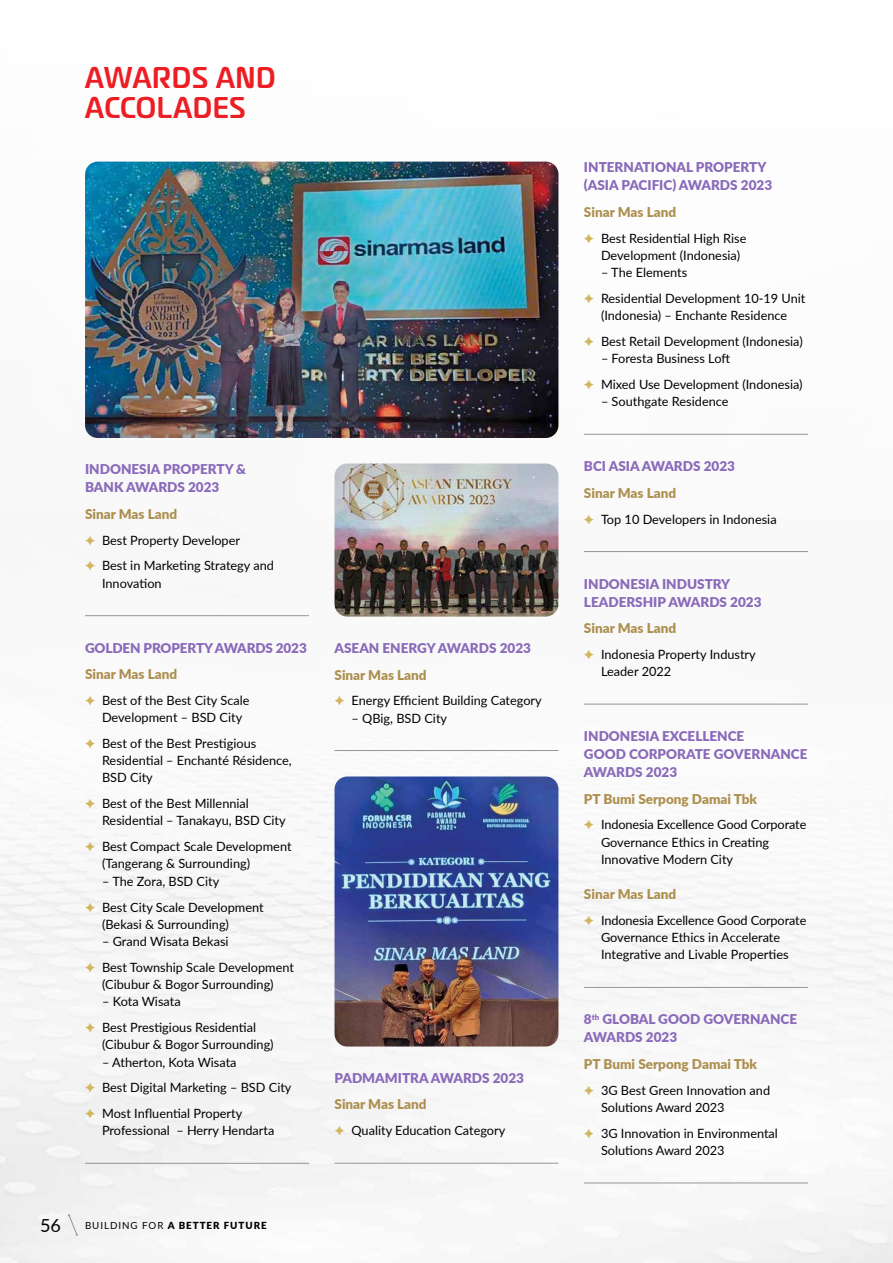
<style>
.page{position:relative;width:893px;height:1263px;background:#fff}
.page>*{position:absolute;margin:0;border:0;box-sizing:border-box;transform-origin:0 0}
.t1{font:500 30px/30px "Magistral Cond";letter-spacing:.02em;color:#ed1d24}
.t2{font:18px "Lato";color:#000}
.t3{font:900 13.5px/18px "Lato";color:#8a6aba}
.t4{font:900 13.5px "Lato";color:#ad9050}
.t5{font:12.75px/17.2px "Lato";color:#000}
.t6{font:900 9.75px "Lato";letter-spacing:.1em;color:#000}
.s1{color:#d1b660}
.s2{font-weight:400}
</style>
<div class="page">
<img style="left:334px;top:463px;width:224px;height:154px">
<img style="left:85px;top:162px;width:473px;height:276px">
<hr style="left:334px;top:750px;width:224px;height:1px;background:#939598">
<hr style="left:85px;top:615px;width:224px;height:1px;background:#939598">
<hr style="left:85px;top:1163px;width:224px;height:1px;background:#939598">
<hr style="left:334px;top:1163px;width:224px;height:1px;background:#939598">
<img style="left:334px;top:776px;width:224px;height:270px">
<hr style="left:584px;top:434px;width:224px;height:1px;background:#939598">
<hr style="left:584px;top:551px;width:224px;height:1px;background:#939598">
<hr style="left:584px;top:704px;width:224px;height:1px;background:#939598">
<hr style="left:584px;top:987px;width:224px;height:1px;background:#939598">
<hr style="left:584px;top:1182px;width:224px;height:1px;background:#939598">
<svg style="left:68px;top:1214px;width:10px;height:22px"></svg>
<h1 class="t1" style="left:85px;top:63px;width:192px">AWARDS AND<br>ACCOLADES</h1>
<p class="t3" style="left:85px;top:460px;width:163px">INDONESIA PROPERTY &amp;<br>BANK AWARDS 2023</p>
<p class="t4" style="left:85px;top:504px;width:94px">Sinar Mas Land</p>
<p class="t5" style="left:85px;top:527px;width:190px;line-height:25.8px"><span class="s1">✦</span> Best Property Developer<br><span class="s1">✦</span> Best in Marketing Strategy and</p>
<p class="t5" style="left:102px;top:574px;width:61px">Innovation</p>
<p class="t3" style="left:85px;top:638px;width:223px">GOLDEN PROPERTY AWARDS 2023</p>
<p class="t4" style="left:85px;top:664px;width:94px">Sinar Mas Land</p>
<p class="t5" style="left:102px;top:691px;width:149px;text-indent:-17px"><span class="s1">✦</span> Best of the Best City Scale<br>Development – BSD City</p>
<p class="t5" style="left:102px;top:734px;width:191px;text-indent:-17px"><span class="s1">✦</span> Best of the Best Prestigious<br>Residential – Enchanté Résidence,<br>BSD City</p>
<p class="t5" style="left:102px;top:794px;width:185px;text-indent:-17px"><span class="s1">✦</span> Best of the Best Millennial<br>Residential – Tanakayu, BSD City</p>
<p class="t5" style="left:102px;top:837px;width:191px;text-indent:-17px"><span class="s1">✦</span> Best Compact Scale Development (Tangerang &amp; Surrounding)</p>
<p class="t5" style="left:85px;top:868px;width:180px;line-height:25.8px;text-indent:17px">– The Zora, BSD City<br><span class="s1">✦</span> Best City Scale Development</p>
<p class="t5" style="left:102px;top:915px;width:128px">(Bekasi &amp; Surrounding)</p>
<p class="t5" style="left:85px;top:928px;width:211px;line-height:25.8px;text-indent:17px">– Grand Wisata Bekasi<br><span class="s1">✦</span> Best Township Scale Development</p>
<p class="t5" style="left:102px;top:975px;width:173px">(Cibubur &amp; Bogor Surrounding)</p>
<p class="t5" style="left:85px;top:988px;width:173px;line-height:25.8px;text-indent:17px">– Kota Wisata<br><span class="s1">✦</span> Best Prestigious Residential</p>
<p class="t5" style="left:102px;top:1035px;width:173px">(Cibubur &amp; Bogor Surrounding)</p>
<p class="t5" style="left:85px;top:1048px;width:208px;line-height:25.8px;text-indent:17px">– Atherton, Kota Wisata<br><span class="s1">✦</span> Best Digital Marketing – BSD City <span class="s1">✦</span> Most Influential Property</p>
<p class="t5" style="left:102px;top:1121px;width:174px">Professional – Herry Hendarta</p>
<p class="t3" style="left:334px;top:638px;width:198px">ASEAN ENERGY AWARDS 2023</p>
<p class="t4" style="left:334px;top:664px;width:94px">Sinar Mas Land</p>
<p class="t5" style="left:334px;top:691px;width:209px"><span class="s1">✦</span> Energy Efficient Building Category</p>
<p class="t5" style="left:351px;top:709px;width:97px">– QBig, BSD City</p>
<p class="t3" style="left:334px;top:1068px;width:191px">PADMAMITRA AWARDS 2023</p>
<p class="t4" style="left:334px;top:1094px;width:94px">Sinar Mas Land</p>
<p class="t5" style="left:334px;top:1121px;width:172px"><span class="s1">✦</span> Quality Education Category</p>
<h2 class="t2" style="left:40px;top:1213px;width:22px">56</h2>
<p class="t6" style="left:85px;top:1218px;width:183px"><span class="s2">BUILDING FOR</span> A BETTER FUTURE</p>
<p class="t3" style="left:584px;top:158px;width:190px">INTERNATIONAL PROPERTY (ASIA PACIFIC) AWARDS 2023</p>
<p class="t4" style="left:584px;top:202px;width:94px">Sinar Mas Land</p>
<p class="t5" style="left:601px;top:229px;width:147px;text-indent:-17px"><span class="s1">✦</span> Best Residential High Rise<br>Development (Indonesia)</p>
<p class="t5" style="left:584px;top:259px;width:223px;line-height:25.8px;text-indent:17px">– The Elements<br><span class="s1">✦</span> Residential Development 10-19 Unit</p>
<p class="t5" style="left:584px;top:302px;width:220px;line-height:25.8px;text-align:center">(Indonesia) – Enchante Residence<br><span class="s1">✦</span> Best Retail Development (Indonesia)</p>
<p class="t5" style="left:584px;top:345px;width:220px;line-height:25.8px;text-indent:17px">– Foresta Business Loft<br><span class="s1">✦</span> Mixed Use Development (Indonesia)</p>
<p class="t5" style="left:601px;top:392px;width:129px">– Southgate Residence</p>
<p class="t3" style="left:584px;top:457px;width:153px">BCI ASIA AWARDS 2023</p>
<p class="t4" style="left:584px;top:483px;width:94px">Sinar Mas Land</p>
<p class="t5" style="left:584px;top:510px;width:194px"><span class="s1">✦</span> Top 10 Developers in Indonesia</p>
<p class="t3" style="left:584px;top:574px;width:179px">INDONESIA INDUSTRY<br>LEADERSHIP AWARDS 2023</p>
<p class="t4" style="left:584px;top:618px;width:94px">Sinar Mas Land</p>
<p class="t5" style="left:601px;top:645px;width:156px;text-indent:-17px"><span class="s1">✦</span> Indonesia Property Industry<br>Leader 2022</p>
<p class="t3" style="left:584px;top:726px;width:225px">INDONESIA EXCELLENCE<br>GOOD CORPORATE GOVERNANCE<br>AWARDS 2023</p>
<p class="t4" style="left:584px;top:788px;width:175px">PT Bumi Serpong Damai Tbk</p>
<p class="t5" style="left:601px;top:815px;width:207px;text-indent:-17px"><span class="s1">✦</span> Indonesia Excellence Good Corporate<br>Governance Ethics in Creating<br>Innovative Modern City</p>
<p class="t4" style="left:584px;top:884px;width:94px">Sinar Mas Land</p>
<p class="t5" style="left:601px;top:911px;width:207px;text-indent:-17px"><span class="s1">✦</span> Indonesia Excellence Good Corporate<br>Governance Ethics in Accelerate<br>Integrative and Livable Properties</p>
<p class="t3" style="left:584px;top:1010px;width:215px">8<sup>th</sup> GLOBAL GOOD GOVERNANCE<br>AWARDS 2023</p>
<p class="t4" style="left:584px;top:1054px;width:175px">PT Bumi Serpong Damai Tbk</p>
<p class="t5" style="left:601px;top:1081px;width:171px;text-indent:-17px"><span class="s1">✦</span> 3G Best Green Innovation and<br>Solutions Award 2023</p>
<p class="t5" style="left:601px;top:1124px;width:178px;text-indent:-17px"><span class="s1">✦</span> 3G Innovation in Environmental<br>Solutions Award 2023</p>
</div>
